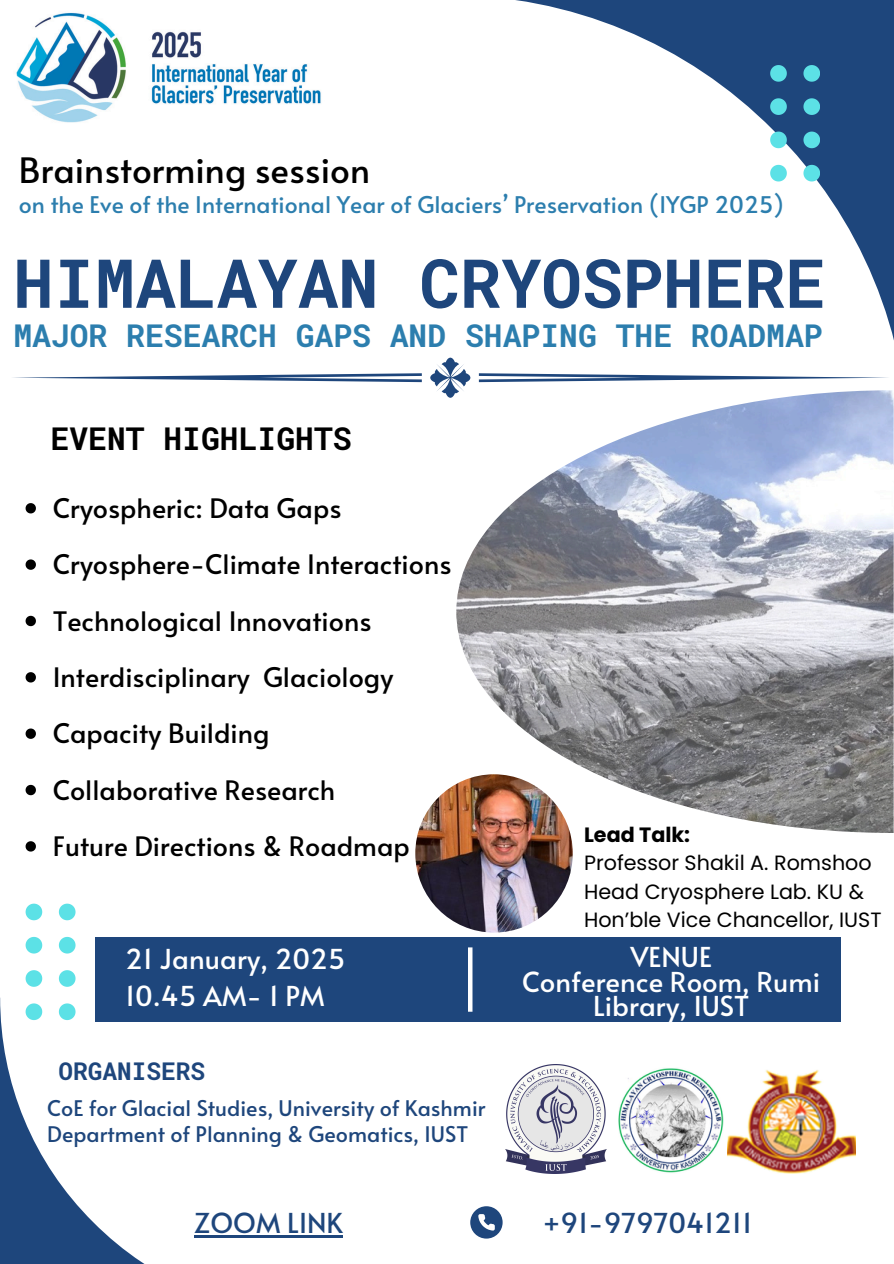
<style>
.page{position:relative;width:894px;height:1264px;background:#fff}
.page>*{position:absolute;margin:0;border:0;box-sizing:border-box;transform-origin:0 0}
.t1{font:700 67.65px "Roboto Mono";color:#1e467c}
.t2{font:34.95px "Alata";color:#000}
.t3{font:700 31.35px "Roboto Mono";color:#2c7eae}
.t4{font:700 31.35px "Roboto Mono";color:#000}
.t5{font:27.45px/24.8px "Alata";color:#fff;text-align:center}
.t6{font:27.45px "Alata";color:#1e467c}
.t7{font:26.7px "Alata";color:#000}
.t8{font:700 24.45px "Roboto Mono";color:#1e467c}
.t9{font:22.95px "Alata";color:#2c7eae}
.t10{font:21.45px "Alata";color:#1e467c}
.t11{font:20.7px "Poppins";color:#000}
.t12{font:700 20.7px "Poppins";color:#000}
</style>
<div class="page">
<img style="left:16px;top:12px;width:305px;height:111px">
<svg style="left:470px;top:0;width:423px;height:383px"></svg>
<svg style="left:0;top:997px;width:318px;height:266px"></svg>
<div style="left:95px;top:937px;width:745px;height:84px;background:#1e467c"></div>
<hr style="left:468px;top:947px;width:4px;height:64px;background:#fff">
<svg style="left:770px;top:65px;width:16px;height:17px"></svg>
<svg style="left:770px;top:98px;width:16px;height:17px"></svg>
<svg style="left:770px;top:132px;width:16px;height:16px"></svg>
<svg style="left:770px;top:165px;width:16px;height:16px"></svg>
<svg style="left:803px;top:65px;width:16px;height:17px"></svg>
<svg style="left:803px;top:98px;width:16px;height:17px"></svg>
<svg style="left:803px;top:132px;width:16px;height:16px"></svg>
<svg style="left:803px;top:165px;width:16px;height:16px"></svg>
<svg style="left:470px;top:1206px;width:32px;height:32px"></svg>
<svg style="left:26px;top:903px;width:16px;height:17px"></svg>
<svg style="left:26px;top:936px;width:16px;height:17px"></svg>
<svg style="left:26px;top:970px;width:16px;height:16px"></svg>
<svg style="left:26px;top:1003px;width:16px;height:17px"></svg>
<svg style="left:59px;top:903px;width:16px;height:17px"></svg>
<svg style="left:59px;top:936px;width:16px;height:17px"></svg>
<svg style="left:59px;top:970px;width:16px;height:16px"></svg>
<svg style="left:59px;top:1003px;width:16px;height:17px"></svg>
<img style="left:505px;top:1064px;width:101px;height:109px">
<img style="left:727px;top:1070px;width:128px;height:103px">
<img style="left:618px;top:1068px;width:105px;height:105px">
<svg style="left:26px;top:503px;width:10px;height:10px"></svg>
<svg style="left:26px;top:559px;width:10px;height:11px"></svg>
<svg style="left:26px;top:616px;width:10px;height:10px"></svg>
<svg style="left:26px;top:672px;width:10px;height:10px"></svg>
<svg style="left:26px;top:728px;width:10px;height:11px"></svg>
<svg style="left:26px;top:784px;width:10px;height:11px"></svg>
<svg style="left:26px;top:841px;width:10px;height:10px"></svg>
<img style="left:456px;top:390px;width:437px;height:442px">
<img style="left:415px;top:774px;width:157px;height:158px;border-radius:50%">
<svg style="left:13px;top:373px;width:408px;height:9px"></svg>
<svg style="left:478px;top:373px;width:411px;height:9px"></svg>
<svg style="left:430px;top:357px;width:40px;height:41px"></svg>
<hr style="left:194px;top:1235px;width:149px;height:2px;background:#1e467c">
<p class="t2" style="left:19px;top:145px;width:352px">Brainstorming session</p>
<p class="t9" style="left:19px;top:187px;width:766px">on the Eve of the International Year of Glaciers’ Preservation (IYGP 2025)</p>
<p class="t1" style="left:13px;top:237px;width:813px">HIMALAYAN CRYOSPHERE</p>
<p class="t3" style="left:13px;top:314px;width:810px">MAJOR RESEARCH GAPS AND SHAPING THE ROADMAP</p>
<p class="t4" style="left:51px;top:417px;width:302px">EVENT HIGHLIGHTS</p>
<p class="t7" style="left:53px;top:488px;width:290px">Cryospheric: Data Gaps</p>
<p class="t7" style="left:53px;top:545px;width:400px">Cryosphere-Climate Interactions</p>
<h5 class="t7" style="left:53px;top:601px;width:320px">Technological Innovations</h5>
<h1 class="t7" style="left:53px;top:657px;width:342px">Interdisciplinary Glaciology</h1>
<p class="t7" style="left:53px;top:714px;width:218px">Capacity Building</p>
<p class="t7" style="left:53px;top:770px;width:284px">Collaborative Research</p>
<h1 class="t7" style="left:53px;top:826px;width:358px">Future Directions &amp; Roadmap</h1>
<p class="t5" style="left:125px;top:945px;width:222px">21 January, 2025</p>
<p class="t5" style="left:125px;top:982px;width:201px">10.45 AM- 1 PM</p>
<p class="t8" style="left:59px;top:1054px;width:148px">ORGANISERS</p>
<p class="t10" style="left:47px;top:1092px;width:439px">CoE for Glacial Studies, University of Kashmir</p>
<p class="t10" style="left:47px;top:1118px;width:422px">Department of Planning &amp; Geomatics, IUST</p>
<p class="t12" style="left:584px;top:820px;width:107px">Lead Talk:</p>
<h3 class="t11" style="left:584px;top:848px;width:289px">Professor Shakil A. Romshoo</h3>
<h2 class="t11" style="left:584px;top:876px;width:281px">Head Cryosphere Lab. KU &amp;</h2>
<p class="t11" style="left:584px;top:905px;width:299px">Hon’ble Vice Chancellor, IUST</p>
<p class="t5" style="left:522px;top:943px;width:299px">VENUE<br>Conference Room, Rumi<br>Library, IUST</p>
<p class="t6" style="left:194px;top:1202px;width:150px">ZOOM LINK</p>
<p class="t6" style="left:542px;top:1202px;width:211px">+91-9797041211</p>
</div>
